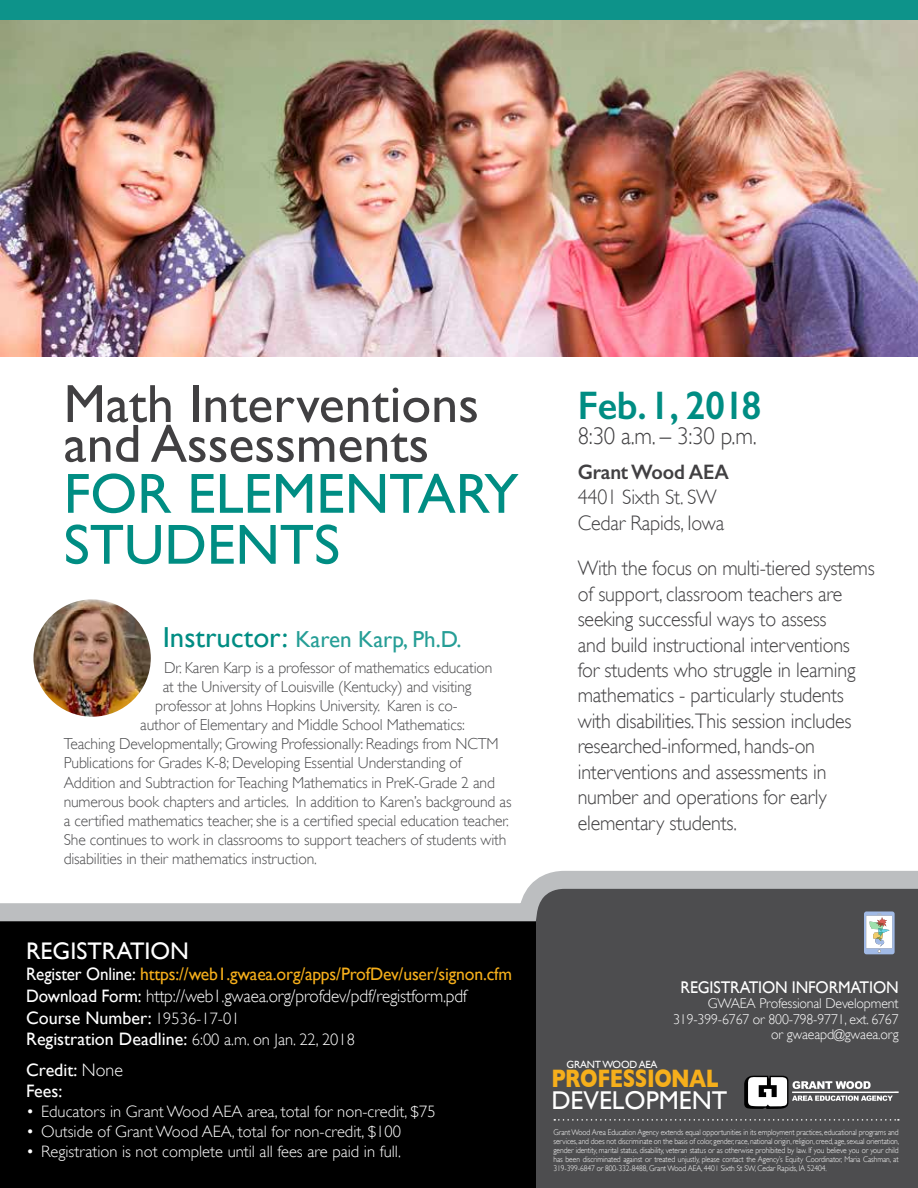
<style>
.page{position:relative;width:918px;height:1188px;background:#fff}
.page>*{position:absolute;margin:0;border:0;box-sizing:border-box;transform-origin:0 0}
.t1{font:56.85px/51px "Gill Sans";color:#008d83}
.t2{font:54px/39.8px "Gill Sans";color:#414042}
.t3{font:600 39.9px "Gill Sans";letter-spacing:-.01em;color:#008d83;scale:.95 1}
.t4{font:700 25.8px "Gill Sans";letter-spacing:-.02em;color:#f6af1b;scale:.8 1}
.t5{font:25.8px "Gill Sans";color:#fff}
.t6{font:300 24px "Gill Sans";color:#414042;scale:.95 1}
.t7{font:24px "Gill Sans";color:#fff}
.t8{font:23.1px "Gill Sans";color:#269e96}
.t9{font:300 21px/25.5px "Gill Sans";letter-spacing:-.01em;color:#414042;scale:.95 1}
.t10{font:600 21px "Gill Sans";letter-spacing:-.01em;color:#414042;scale:.95 1}
.t11{font:18px/21.6px "Gill Sans";letter-spacing:-.01em;color:#fff;scale:.95 1}
.t12{font:18px/21.6px "Gill Sans";letter-spacing:-.01em;color:#fff}
.t13{font:16.95px "Gill Sans";letter-spacing:-.01em;color:#fff;scale:.95 1}
.t14{font:300 16.5px "Gill Sans";color:#fff}
.t15{font:300 15.9px "Gill Sans";letter-spacing:-.01em;color:#4d4d4f}
.t16{font:300 14.1px/15.5px "Gill Sans";letter-spacing:-.01em;color:#fff;text-align:right}
.t17{font:10.5px "Gill Sans";letter-spacing:-.02em;color:#fff}
.t18{font:300 8.25px/9px "Gill Sans";letter-spacing:-.01em;color:#fff;text-align:justify;scale:.91 1}
.s1{font-size:28.95px;color:#008d83}
.s2{color:#f6af1b}
.s3{font-weight:300}
.s4{font-weight:300;font-size:16.5px}
</style>
<div class="page">
<img style="left:0;top:19px;width:918px;height:337px">
<img style="left:33px;top:599px;width:118px;height:118px;border-radius:59px">
<div style="left:0;top:0;width:918px;height:19px;background:#0d938a"></div>
<svg style="left:0;top:870px;width:918px;height:318px;background:#383839"></svg>
<svg style="left:744px;top:1076px;width:149px;height:33px"></svg>
<hr style="left:792px;top:1091px;width:107px;height:2px;background:#fff">
<svg style="left:864px;top:911px;width:31px;height:43px"></svg>
<svg style="left:554px;top:1119px;width:345px;height:2px"></svg>
<h2 class="t2" style="left:64px;top:384px;width:417px">Math Interventions and Assessments</h2>
<h1 class="t1" style="left:64px;top:468px;width:456px">FOR ELEMENTARY<br>STUDENTS</h1>
<h3 class="t8" style="left:163px;top:626px;width:300px"><span class="s1">Instructor:</span> Karen Karp, Ph.D.</h3>
<p class="t15" style="left:164px;top:658px;width:330px">Dr. Karen Karp is a professor of mathematics education</p>
<p class="t15" style="left:163px;top:678px;width:310px">at the University of Louisville (Kentucky) and visiting</p>
<p class="t15" style="left:155px;top:697px;width:304px">professor at Johns Hopkins University. Karen is co-</p>
<p class="t15" style="left:140px;top:716px;width:326px">author of Elementary and Middle School Mathematics:</p>
<p class="t15" style="left:64px;top:735px;width:436px">Teaching Developmentally; Growing Professionally: Readings from NCTM</p>
<p class="t15" style="left:64px;top:754px;width:399px">Publications for Grades K-8; Developing Essential Understanding of</p>
<p class="t15" style="left:64px;top:773px;width:433px">Addition and Subtraction for Teaching Mathematics in PreK-Grade 2 and</p>
<p class="t15" style="left:64px;top:792px;width:449px">numerous book chapters and articles. In addition to Karen’s background as</p>
<p class="t15" style="left:64px;top:811px;width:447px">a certified mathematics teacher, she is a certified special education teacher.</p>
<p class="t15" style="left:64px;top:830px;width:444px">She continues to work in classrooms to support teachers of students with</p>
<p class="t15" style="left:64px;top:849px;width:255px">disabilities in their mathematics instruction.</p>
<h3 class="t7" style="left:26px;top:937px;width:164px">REGISTRATION</h3>
<p class="t11" style="left:26px;top:963px;width:513px">Register Online: <span class="s2">https://web1.gwaea.org/apps/ProfDev/user/signon.cfm </span>Download Form: <span class="s3">http://web1.gwaea.org/profdev/pdf/registform.pdf </span>Course Number: <span class="s4">19536-17-01<br></span>Registration Deadline: <span class="s4">6:00 a.m. on Jan. 22, 2018</span></p>
<p class="t12" style="left:26px;top:1059px;width:98px">Credit: <span class="s3">None<br></span>Fees:</p>
<p class="t14" style="left:26px;top:1102px;width:411px">• Educators in Grant Wood AEA area, total for non-credit, $75</p>
<p class="t14" style="left:26px;top:1122px;width:376px">• Outside of Grant Wood AEA, total for non-credit, $100</p>
<p class="t14" style="left:26px;top:1142px;width:376px">• Registration is not complete until all fees are paid in full.</p>
<h3 class="t3" style="left:578px;top:381px;width:195px">Feb. 1, 2018</h3>
<h3 class="t6" style="left:578px;top:422px;width:190px">8:30 a.m. – 3:30 p.m.</h3>
<h3 class="t10" style="left:578px;top:459px;width:161px">Grant Wood AEA</h3>
<h3 class="t9" style="left:578px;top:484px;width:156px">4401 Sixth St. SW<br>Cedar Rapids, Iowa</h3>
<p class="t9" style="left:578px;top:555px;width:314px">With the focus on multi-tiered systems of support, classroom teachers are seeking successful ways to assess<br>and build instructional interventions for students who struggle in learning mathematics - particularly students with disabilities.This session includes researched-informed, hands-on interventions and assessments in number and operations for early elementary students.</p>
<p class="t13" style="left:680px;top:977px;width:231px">REGISTRATION INFORMATION</p>
<p class="t16" style="left:673px;top:996px;width:227px">GWAEA Professional Development<br>319-399-6767 or 800-798-9771, ext. 6767 or gwaeapd@gwaea.org</p>
<p class="t17" style="left:567px;top:1059px;width:92px">GRANT WOOD AEA</p>
<h3 class="t4" style="left:551px;top:1064px;width:211px">PROFESSIONAL</h3>
<h3 class="t5" style="left:551px;top:1085px;width:178px">DEVELOPMENT</h3>
<p class="t18" style="left:554px;top:1128px;width:381px">Grant Wood Area Education Agency extends equal opportunities in its employment practices, educational programs and services, and does not discriminate on the basis of color, gender, race, national origin, religion, creed, age, sexual orientation, gender identity, marital status, disability, veteran status or as otherwise prohibited by law. If you believe you or your child has been discriminated against or treated unjustly, please contact the Agency’s Equity Coordinator, Maria Cashman, at 319-399-6847 or 800-332-8488, Grant Wood AEA, 4401 Sixth St SW, Cedar Rapids, IA 52404.</p>
</div>
